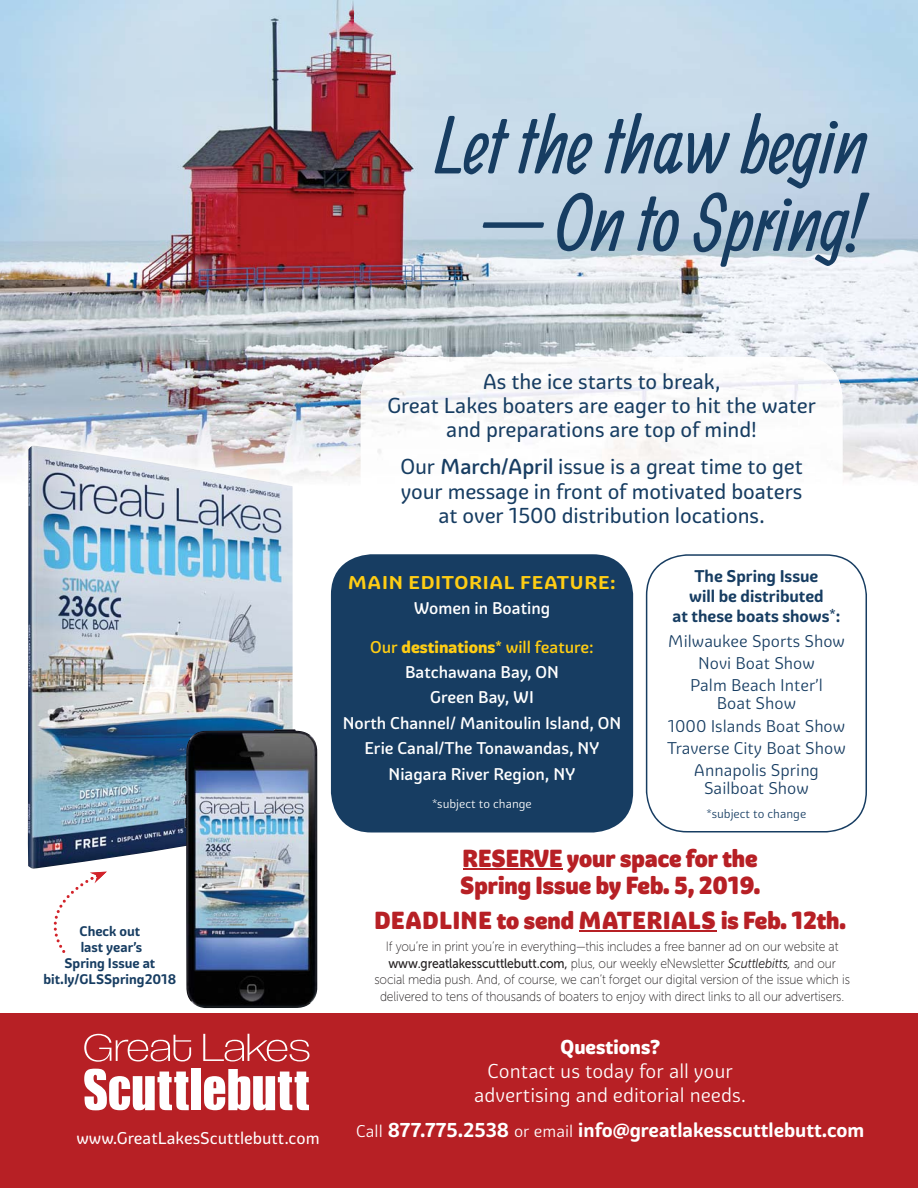
<style>
.page{position:relative;width:918px;height:1188px;background:#fff}
.page>*{position:absolute;margin:0;border:0;box-sizing:border-box;transform-origin:0 0}
.t1{font:79.5px "Allan";letter-spacing:-.015em;color:#173d62}
.t2{font:900 24px/27px "Graviola Soft";color:#b72025;scale:.96 1}
.t3{font:900 24px "Graviola Soft";letter-spacing:.035em;color:#b72025;scale:.96 1}
.t4{font:21px/24px "Graviola Soft";letter-spacing:-.005em;color:#173d62;text-align:center}
.t5{font:19.5px/24px "Graviola Soft";color:#fff;text-align:center}
.t6{font:700 19.5px "Graviola Soft";color:#fff}
.t7{font:800 19.5px "Graviola Soft";color:#fff}
.t8{font:700 18px "Graviola Soft";letter-spacing:.035em;color:#ffcd14;scale:1.1 1}
.t9{font:500 16.5px/25.5px "Graviola Soft";color:#fff;text-align:center}
.t10{font:16.5px/22.4px "Graviola Soft";color:#173d62;text-align:center}
.t11{font:700 16.5px/19.8px "Graviola Soft";color:#173d62;text-align:center}
.t12{font:16.5px "Graviola Soft";color:#fff}
.t13{font:13.5px/16.5px "Museo Sans 100";letter-spacing:-.01em;color:#231f20;text-align:center;scale:.9 1}
.t14{font:700 13.5px/16.2px "Graviola Soft";color:#173d62;text-align:center}
.t15{font:12px "Graviola Soft";color:#173d62}
.t16{font:12px "Graviola Soft";color:#fff}
.s1{font-weight:500}
.s2{color:#ffcd14}
.s3{font-weight:800;color:#ffcd14}
.s4{font-weight:800;font-size:13.5px;color:#ffcd14}
.s5{font-family:"Museo Sans 500"}
.s6{font-family:"Museo Sans 300";font-style:italic}
.s7{font-weight:400;font-size:16.5px}
</style>
<div class="page">
<div style="left:0;top:1013px;width:918px;height:175px;background:#b72025"></div>
<svg style="left:84px;top:1034px;width:107px;height:28px"></svg>
<svg style="left:203px;top:1034px;width:106px;height:28px"></svg>
<svg style="left:84px;top:1069px;width:105px;height:41px"></svg>
<div style="left:191px;top:1069px;width:10px;height:41px;background:#fff"></div>
<svg style="left:204px;top:1070px;width:105px;height:40px"></svg>
<img style="left:0;top:0;width:723px;height:280px">
<img style="left:723px;top:0;width:195px;height:383px">
<img style="left:0;top:280px;width:407px;height:200px">
<img style="left:407px;top:280px;width:316px;height:77px">
<img style="left:842px;top:383px;width:76px;height:99px">
<img style="left:361px;top:357px;width:481px;height:123px">
<hr style="left:463px;top:869px;width:100px;height:1px;background:#b72025">
<hr style="left:579px;top:931px;width:138px;height:1px;background:#b72025">
<img style="left:17px;top:436px;width:286px;height:436px">
<svg style="left:54px;top:879px;width:45px;height:74px"></svg>
<img style="left:90px;top:872px;width:17px;height:7px">
<img style="left:28px;top:445px;width:265px;height:424px">
<img style="left:184px;top:729px;width:133px;height:279px">
<svg style="left:646px;top:554px;width:221px;height:279px"></svg>
<div style="left:331px;top:554px;width:302px;height:279px;background:#173d62;border-radius:40px"></div>
<h1 class="t1" style="left:436px;top:100px;width:434px">Let the thaw begin</h1>
<h1 class="t1" style="left:479px;top:177px;width:385px">— On to Spring!</h1>
<p class="t14" style="left:44px;top:924px;width:134px">Check out<br>last year’s<br>Spring Issue at bit.ly/GLSSpring2018</p>
<p class="t12" style="left:76px;top:1130px;width:245px">www.GreatLakesScuttlebutt.com</p>
<h3 class="t4" style="left:387px;top:371px;width:430px">As the ice starts to break,<br>Great Lakes boaters are eager to hit the water and preparations are top of mind!</h3>
<h3 class="t4" style="left:400px;top:456px;width:404px">Our <span class="s1">March/April</span> issue is a great time to get your message in front of motivated boaters at over 1500 distribution locations.</h3>
<h3 class="t8" style="left:348px;top:574px;width:245px">MAIN EDITORIAL FEATURE:</h3>
<p class="t9" style="left:414px;top:596px;width:138px">Women in Boating</p>
<p class="t9" style="left:343px;top:635px;width:280px"><span class="s2">Our</span> <span class="s3">destinations</span><span class="s4">*</span> <span class="s2">will feature:<br></span>Batchawana Bay, ON<br>Green Bay, WI<br>North Channel/ Manitoulin Island, ON<br>Erie Canal/The Tonawandas, NY<br>Niagara River Region, NY</p>
<p class="t16" style="left:432px;top:797px;width:101px">*subject to change</p>
<p class="t11" style="left:672px;top:567px;width:169px">The Spring Issue<br>will be distributed<br>at these boats shows<sup>*</sup>:</p>
<p class="t10" style="left:668px;top:630px;width:178px">Milwaukee Sports Show<br>Novi Boat Show<br>Palm Beach Inter’l</p>
<p class="t10" style="left:667px;top:693px;width:180px">Boat Show<br>1000 Islands Boat Show<br>Traverse City Boat Show<br>Annapolis Spring</p>
<p class="t10" style="left:704px;top:778px;width:106px">Sailboat Show</p>
<p class="t15" style="left:707px;top:808px;width:101px">*subject to change</p>
<h2 class="t2" style="left:460px;top:846px;width:314px">RESERVE your space for the<br>Spring Issue by Feb. 5, 2019.</h2>
<h2 class="t3" style="left:374px;top:909px;width:493px">DEADLINE to send MATERIALS is Feb. 12th.</h2>
<p class="t13" style="left:374px;top:940px;width:530px">If you’re in print you’re in everything—this includes a free banner ad on our website at <span class="s5">www.greatlakesscuttlebutt.com,</span> plus, our weekly eNewsletter <span class="s6">Scuttlebitts,</span> and our social media push. And, of course, we can’t forget our digital version of the issue which is delivered to tens of thousands of boaters to enjoy with direct links to all our advertisers.</p>
<h3 class="t7" style="left:561px;top:1036px;width:101px">Questions?</h3>
<h3 class="t5" style="left:474px;top:1060px;width:274px">Contact us today for all your advertising and editorial needs.</h3>
<h3 class="t6" style="left:356px;top:1120px;width:510px"><span class="s7">Call</span> 877.775.2538 <span class="s7">or email</span> info@greatlakesscuttlebutt.com</h3>
</div>
